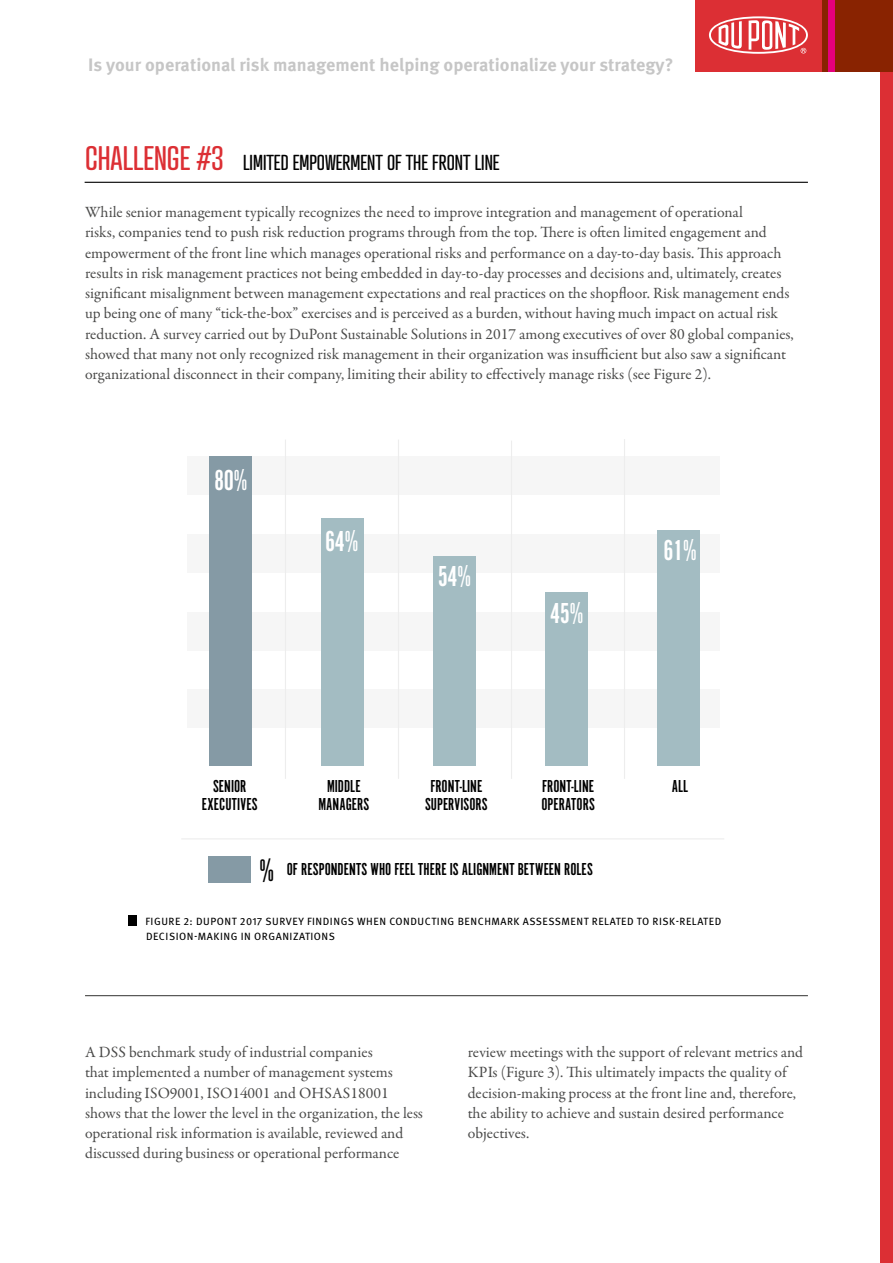
<style>
.page{position:relative;width:893px;height:1263px;background:#fff}
.page>*{position:absolute;margin:0;border:0;box-sizing:border-box;transform-origin:0 0}
.t1{font:32.25px "Alternate Got No 1 D";color:#000}
.t2{font:30px "Alternate Got No 1 D";letter-spacing:-.02em;color:#fff}
.t3{font:21px "Atrament";color:#000}
.t4{font:18px/18px "Alternate Got No 1 D";color:#000;text-align:center}
.t5{font:700 18px "Meta OT";color:#c6c6c6}
.t6{font:15.75px/20.2px "Garamond Premr Pro";color:#4a4a49}
.t7{font:10.5px/15px "Meta Pro";letter-spacing:.05em;color:#000}
.s1{font-size:33px;color:#dc2f34}
</style>
<div class="page">
<div style="left:880px;top:0;width:13px;height:1263px;background:#dc2f34"></div>
<div style="left:128px;top:915px;width:9px;height:10px;background:#000"></div>
<hr style="left:85px;top:995px;width:723px;height:1px;background:#4a4a49">
<div style="left:822px;top:0;width:71px;height:71px;background:#892301"></div>
<div style="left:828px;top:0;width:7px;height:71px;background:#e6007d"></div>
<div style="left:695px;top:0;width:127px;height:71px;background:#dc2f34"></div>
<svg style="left:709px;top:16px;width:99px;height:38px"></svg>
<hr style="left:85px;top:182px;width:723px;height:1px;background:#000">
<div style="left:187px;top:690px;width:532px;height:38px;background:#f6f6f6"></div>
<div style="left:187px;top:612px;width:532px;height:38px;background:#f6f6f6"></div>
<div style="left:187px;top:534px;width:532px;height:39px;background:#f6f6f6"></div>
<div style="left:187px;top:457px;width:532px;height:38px;background:#f6f6f6"></div>
<div style="left:209px;top:456px;width:43px;height:310px;background:#859aa5"></div>
<div style="left:209px;top:856px;width:42px;height:27px;background:#859aa5"></div>
<div style="left:321px;top:519px;width:43px;height:247px;background:#a3bcc2"></div>
<div style="left:433px;top:556px;width:43px;height:210px;background:#a3bcc2"></div>
<div style="left:545px;top:593px;width:43px;height:173px;background:#a3bcc2"></div>
<div style="left:657px;top:530px;width:43px;height:236px;background:#a3bcc2"></div>
<hr style="left:285px;top:440px;width:1px;height:339px;background:#ededed">
<hr style="left:398px;top:440px;width:1px;height:339px;background:#ededed">
<hr style="left:511px;top:441px;width:1px;height:338px;background:#ededed">
<hr style="left:624px;top:439px;width:1px;height:340px;background:#ededed">
<hr style="left:181px;top:838px;width:543px;height:1px;background:#ededed">
<p class="t5" style="left:88px;top:53px;width:587px">Is your operational risk management helping operationalize your strategy?</p>
<h3 class="t3" style="left:85px;top:150px;width:416px"><span class="s1">CHALLENGE #3</span> LIMITED EMPOWERMENT OF THE FRONT LINE</h3>
<p class="t6" style="left:85px;top:202px;width:710px">While senior management typically recognizes the need to improve integration and management of operational<br>risks, companies tend to push risk reduction programs through from the top. There is often limited engagement and empowerment of the front line which manages operational risks and performance on a day-to-day basis. This approach results in risk management practices not being embedded in day-to-day processes and decisions and, ultimately, creates significant misalignment between management expectations and real practices on the shopfloor. Risk management ends up being one of many “tick-the-box” exercises and is perceived as a burden, without having much impact on actual risk reduction. A survey carried out by DuPont Sustainable Solutions in 2017 among executives of over 80 global companies, showed that many not only recognized risk management in their organization was insufficient but also saw a significant organizational disconnect in their company, limiting their ability to effectively manage risks (see Figure 2).</p>
<h2 class="t2" style="left:214px;top:464px;width:35px">80%</h2>
<h2 class="t2" style="left:325px;top:526px;width:35px">64%</h2>
<h2 class="t2" style="left:438px;top:560px;width:35px">54%</h2>
<h2 class="t2" style="left:550px;top:598px;width:35px">45%</h2>
<h2 class="t2" style="left:664px;top:534px;width:35px">61%</h2>
<p class="t4" style="left:202px;top:778px;width:57px">SENIOR<br>EXECUTIVES</p>
<p class="t4" style="left:318px;top:778px;width:52px">MIDDLE<br>MANAGERS</p>
<p class="t4" style="left:425px;top:778px;width:64px">FRONT-LINE<br>SUPERVISORS</p>
<p class="t4" style="left:541px;top:778px;width:55px;text-align:left">FRONT-LINE<br>OPERATORS</p>
<p class="t4" style="left:672px;top:778px;width:18px">ALL</p>
<h1 class="t1" style="left:259px;top:853px;width:17px">%</h1>
<p class="t4" style="left:287px;top:861px;width:308px">OF RESPONDENTS WHO FEEL THERE IS ALIGNMENT BETWEEN ROLES</p>
<p class="t7" style="left:145px;top:914px;width:577px">FIGURE 2: DUPONT 2017 SURVEY FINDINGS WHEN CONDUCTING BENCHMARK ASSESSMENT RELATED TO RISK-RELATED<br>DECISION-MAKING IN ORGANIZATIONS</p>
<p class="t6" style="left:85px;top:1042px;width:339px">A DSS benchmark study of industrial companies<br>that implemented a number of management systems including ISO9001, ISO14001 and OHSAS18001 shows that the lower the level in the organization, the less operational risk information is available, reviewed and discussed during business or operational performance</p>
<p class="t6" style="left:468px;top:1042px;width:337px">review meetings with the support of relevant metrics and KPIs (Figure 3). This ultimately impacts the quality of decision-making process at the front line and, therefore, the ability to achieve and sustain desired performance objectives.</p>
</div>
